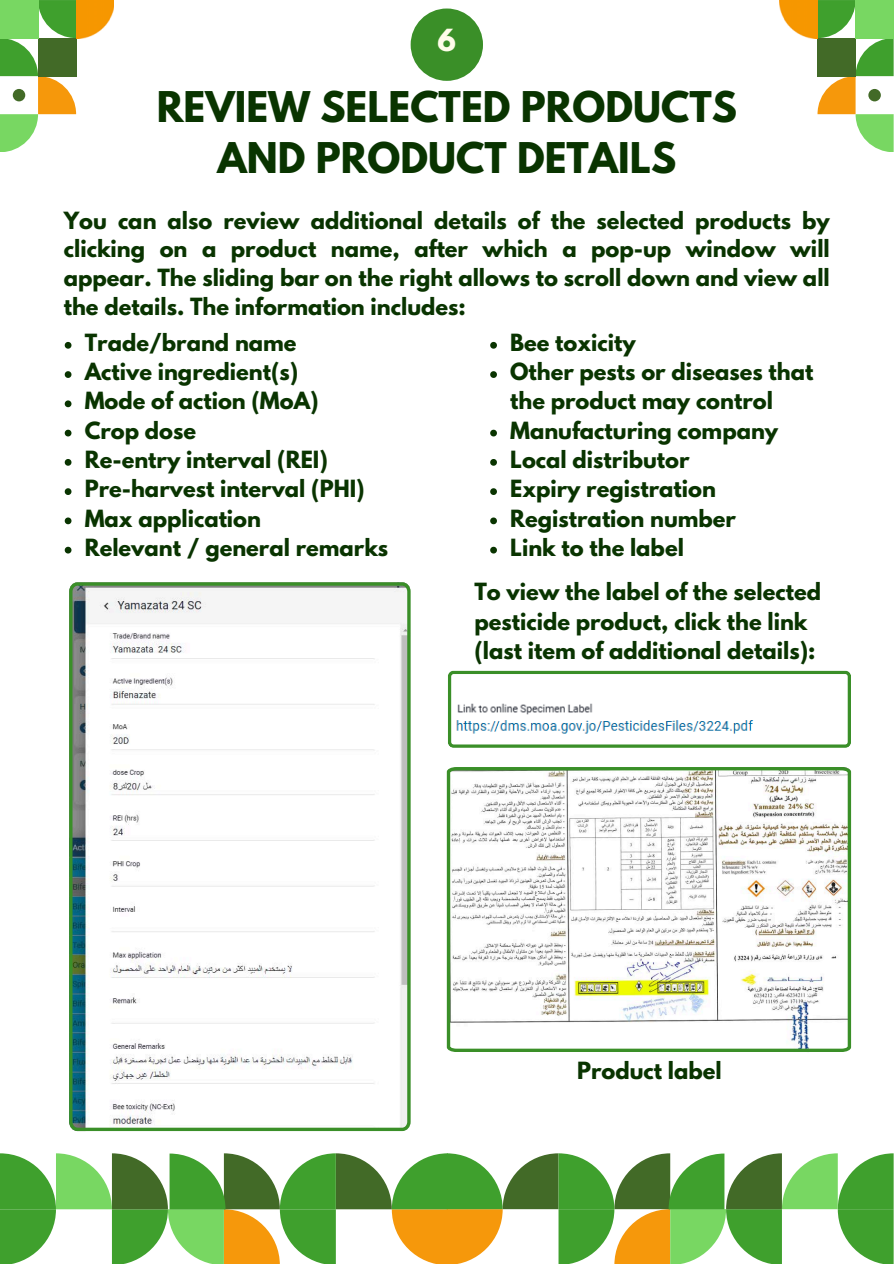
<style>
.page{position:relative;width:894px;height:1264px;background:#fff}
.page>*{position:absolute;margin:0;border:0;box-sizing:border-box;transform-origin:0 0}
.t1{font:700 37.5px/51.8px "League Spartan";color:#093400;text-align:center}
.t2{font:700 27px "League Spartan";color:#fffdea}
.t3{font:700 21px/28.8px "League Spartan";color:#093400}
</style>
<div class="page">
<div style="left:410px;top:9px;width:73px;height:72px;background:#3a8f28;border-radius:50%"></div>
<svg style="left:65px;top:342px;width:6px;height:7px"></svg>
<svg style="left:65px;top:371px;width:6px;height:7px"></svg>
<svg style="left:65px;top:400px;width:6px;height:7px"></svg>
<svg style="left:65px;top:430px;width:6px;height:6px"></svg>
<svg style="left:65px;top:459px;width:6px;height:7px"></svg>
<svg style="left:65px;top:488px;width:6px;height:7px"></svg>
<svg style="left:65px;top:517px;width:6px;height:7px"></svg>
<svg style="left:65px;top:547px;width:6px;height:6px"></svg>
<svg style="left:0;top:1153px;width:893px;height:110px"></svg>
<svg style="left:817px;top:0;width:75px;height:152px"></svg>
<div style="left:817px;top:38px;width:38px;height:38px;background:#426a27"></div>
<div style="left:855px;top:0;width:37px;height:38px;background:#78d762"></div>
<div style="left:868px;top:89px;width:12px;height:12px;background:#426a27;border-radius:50%"></div>
<img style="left:779px;top:0;width:38px;height:39px">
<svg style="left:0;top:0;width:81px;height:152px"></svg>
<div style="left:38px;top:38px;width:38px;height:38px;background:#426a27"></div>
<div style="left:0;top:0;width:38px;height:38px;background:#78d762"></div>
<div style="left:13px;top:89px;width:12px;height:12px;background:#426a27;border-radius:50%"></div>
<img style="left:76px;top:0;width:38px;height:38px">
<svg style="left:69px;top:582px;width:341px;height:549px"></svg>
<svg style="left:446px;top:767px;width:404px;height:284px"></svg>
<svg style="left:448px;top:670px;width:402px;height:78px"></svg>
<svg style="left:490px;top:342px;width:7px;height:7px"></svg>
<svg style="left:490px;top:371px;width:7px;height:7px"></svg>
<svg style="left:490px;top:430px;width:7px;height:6px"></svg>
<svg style="left:490px;top:459px;width:7px;height:7px"></svg>
<svg style="left:490px;top:488px;width:7px;height:7px"></svg>
<svg style="left:490px;top:517px;width:7px;height:7px"></svg>
<svg style="left:490px;top:547px;width:7px;height:6px"></svg>
<p class="t2" style="left:437px;top:27px;width:20px">6</p>
<p class="t1" style="left:157px;top:85px;width:581px">REVIEW SELECTED PRODUCTS<br>AND PRODUCT DETAILS</p>
<p class="t3" style="left:64px;top:208px;width:767px;text-align:justify">You can also review additional details of the selected products by clicking on a product name, after which a pop-up window will appear. The sliding bar on the right allows to scroll down and view all the details. The information includes:</p>
<p class="t3" style="left:510px;top:331px;width:127px">Bee toxicity</p>
<p class="t3" style="left:510px;top:360px;width:305px;line-height:29.2px">Other pests or diseases that the product may control</p>
<p class="t3" style="left:510px;top:418px;width:269px">Manufacturing company</p>
<p class="t3" style="left:510px;top:448px;width:181px">Local distributor</p>
<p class="t3" style="left:510px;top:477px;width:207px">Expiry registration</p>
<p class="t3" style="left:510px;top:506px;width:227px">Registration number</p>
<p class="t3" style="left:510px;top:535px;width:175px">Link to the label</p>
<p class="t3" style="left:85px;top:331px;width:213px">Trade/brand name</p>
<p class="t3" style="left:85px;top:360px;width:215px">Active ingredient(s)</p>
<p class="t3" style="left:85px;top:389px;width:235px">Mode of action (MoA)</p>
<p class="t3" style="left:85px;top:418px;width:113px">Crop dose</p>
<h1 class="t3" style="left:85px;top:448px;width:245px">Re-entry interval (REI)</h1>
<h2 class="t3" style="left:85px;top:477px;width:281px">Pre-harvest interval (PHI)</h2>
<p class="t3" style="left:85px;top:506px;width:178px">Max application</p>
<p class="t3" style="left:85px;top:535px;width:305px">Relevant / general remarks</p>
<p class="t3" style="left:474px;top:580px;width:348px;line-height:29.2px">To view the label of the selected pesticide product, click the link (last item of additional details):</p>
<p class="t3" style="left:577px;top:1059px;width:146px">Product label</p>
</div>
